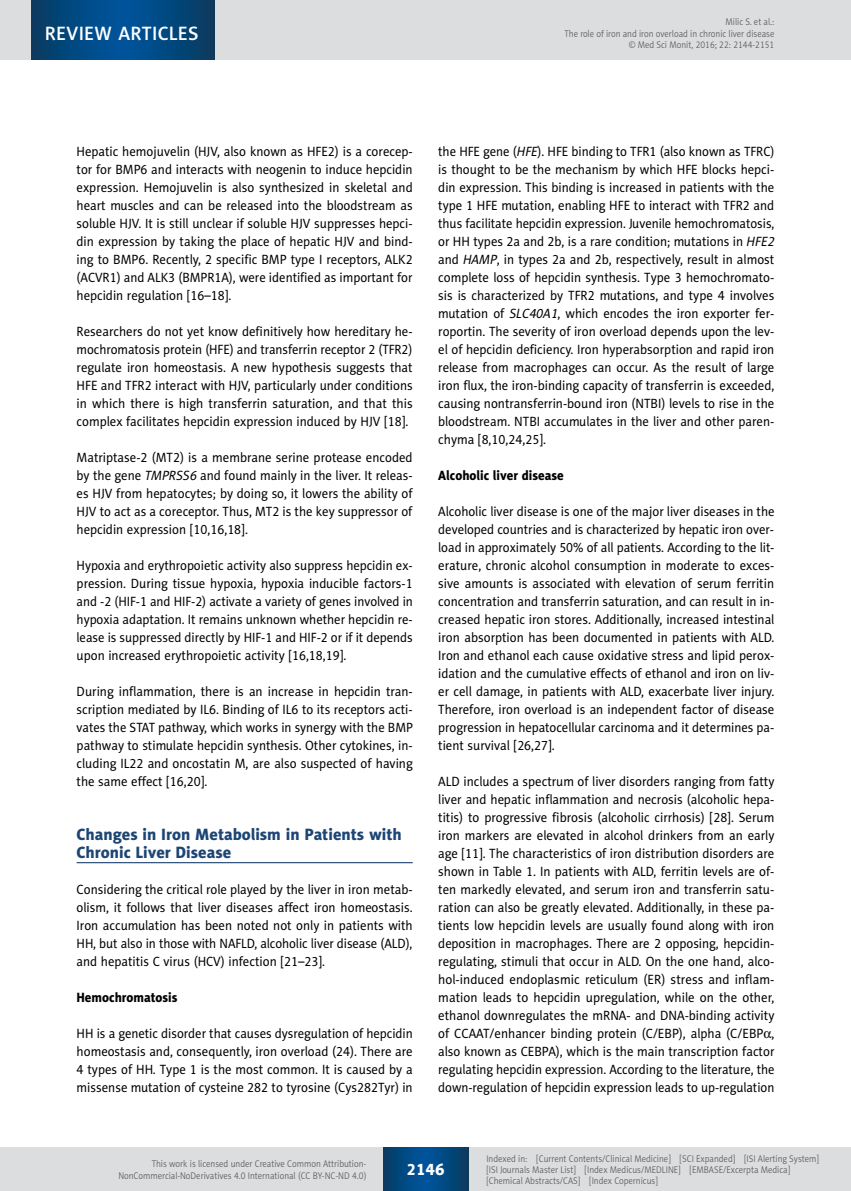
<style>
.page{position:relative;width:851px;height:1191px;background:#fff}
.page>*{position:absolute;margin:0;border:0;box-sizing:border-box;transform-origin:0 0}
.t1{font:19.5px "Naomi Sans EFN Medium";letter-spacing:.015em;color:#fff}
.t2{font:16.5px/18px "Naomi Sans EFN Heavy";color:#1d4574}
.t3{font:16.5px "Naomi Sans EFN Heavy";color:#fff}
.t4{font:13.5px/18px "Naomi Sans EFN";color:#000;text-align:justify;scale:.95 1}
.t5{font:13.5px/18px "Naomi Sans EFN";color:#000;text-align:justify;scale:.94 1}
.t6{font:13.5px "Naomi Sans EFN Heavy";color:#000;scale:.95 1}
.t7{font:9.75px/11.2px "Naomi Sans EFN Light";color:#58595b;text-align:right;scale:.9 1}
.s1{font-style:italic}
.s2{font-family:"Standard Sym L"}
</style>
<div class="page">
<hr style="left:77px;top:862px;width:335px;height:1px;background:#002b5c">
<div style="left:0;top:1148px;width:850px;height:43px;background:#dcddde"></div>
<svg style="left:383px;top:1147px;width:85px;height:43px;background:#02487f"></svg>
<div style="left:0;top:0;width:850px;height:60px;background:#dcddde"></div>
<hr style="left:850px;top:0;width:1px;height:60px;background:#dcddde">
<svg style="left:32px;top:0;width:183px;height:60px;background:#02487f"></svg>
<h1 class="t1" style="left:45px;top:22px;width:155px">REVIEW ARTICLES</h1>
<p class="t7" style="left:564px;top:16px;width:235px">Milic S. et al.:<br>The role of iron and iron overload in chronic liver disease © Med Sci Monit, 2016; 22: 2144-2151</p>
<p class="t4" style="left:77px;top:142px;width:355px">Hepatic hemojuvelin (HJV, also known as HFE2) is a corecep&shy;tor for BMP6 and interacts with neogenin to induce hepcidin expression. Hemojuvelin is also synthesized in skeletal and heart muscles and can be released into the bloodstream as soluble HJV. It is still unclear if soluble HJV suppresses hepci&shy;din expression by taking the place of hepatic HJV and bind&shy;ing to BMP6. Recently, 2 specific BMP type I receptors, ALK2 (ACVR1) and ALK3 (BMPR1A), were identified as important for hepcidin regulation [16–18].</p>
<p class="t4" style="left:77px;top:322px;width:355px">Researchers do not yet know definitively how hereditary he&shy;mochromatosis protein (HFE) and transferrin receptor 2 (TFR2) regulate iron homeostasis. A new hypothesis suggests that HFE and TFR2 interact with HJV, particularly under conditions in which there is high transferrin saturation, and that this complex facilitates hepcidin expression induced by HJV [18].</p>
<p class="t4" style="left:77px;top:448px;width:355px">Matriptase-2 (MT2) is a membrane serine protease encoded by the gene <span class="s1">TMPRSS6</span> and found mainly in the liver. It releas&shy;es HJV from hepatocytes; by doing so, it lowers the ability of HJV to act as a coreceptor. Thus, MT2 is the key suppressor of hepcidin expression [10,16,18].</p>
<p class="t5" style="left:77px;top:556px;width:359px">Hypoxia and erythropoietic activity also suppress hepcidin ex&shy;pression. During tissue hypoxia, hypoxia inducible factors-1 and -2 (HIF-1 and HIF-2) activate a variety of genes involved in hypoxia adaptation. It remains unknown whether hepcidin re&shy;lease is suppressed directly by HIF-1 and HIF-2 or if it depends upon increased erythropoietic activity [16,18,19].</p>
<p class="t4" style="left:77px;top:682px;width:355px">During inflammation, there is an increase in hepcidin tran&shy;scription mediated by IL6. Binding of IL6 to its receptors acti&shy;vates the STAT pathway, which works in synergy with the BMP pathway to stimulate hepcidin synthesis. Other cytokines, in&shy;cluding IL22 and oncostatin M, are also suspected of having the same effect [16,20].</p>
<p class="t2" style="left:77px;top:825px;width:326px">Changes in Iron Metabolism in Patients with<br>Chronic Liver Disease</p>
<p class="t4" style="left:77px;top:880px;width:355px">Considering the critical role played by the liver in iron metab&shy;olism, it follows that liver diseases affect iron homeostasis.<br>Iron accumulation has been noted not only in patients with HH, but also in those with NAFLD, alcoholic liver disease (ALD), and hepatitis C virus (HCV) infection [21–23].</p>
<p class="t6" style="left:77px;top:989px;width:108px">Hemochromatosis</p>
<p class="t5" style="left:77px;top:1024px;width:359px">HH is a genetic disorder that causes dysregulation of hepcidin homeostasis and, consequently, iron overload (24). There are 4 types of HH. Type 1 is the most common. It is caused by a missense mutation of cysteine 282 to tyrosine (Cys282Tyr) in</p>
<p class="t5" style="left:438px;top:142px;width:359px">the HFE gene (<span class="s1">HFE</span>). HFE binding to TFR1 (also known as TFRC) is thought to be the mechanism by which HFE blocks hepci&shy;din expression. This binding is increased in patients with the type 1 HFE mutation, enabling HFE to interact with TFR2 and thus facilitate hepcidin expression. Juvenile hemochromatosis, or HH types 2a and 2b, is a rare condition; mutations in <span class="s1">HFE2 </span>and <span class="s1">HAMP</span>, in types 2a and 2b, respectively, result in almost complete loss of hepcidin synthesis. Type 3 hemochromato&shy;sis is characterized by TFR2 mutations, and type 4 involves mutation of <span class="s1">SLC40A1</span>, which encodes the iron exporter fer&shy;roportin. The severity of iron overload depends upon the lev&shy;el of hepcidin deficiency. Iron hyperabsorption and rapid iron release from macrophages can occur. As the result of large iron flux, the iron-binding capacity of transferrin is exceeded, causing nontransferrin-bound iron (NTBI) levels to rise in the bloodstream. NTBI accumulates in the liver and other paren&shy;chyma [8,10,24,25].</p>
<p class="t6" style="left:438px;top:467px;width:134px">Alcoholic liver disease</p>
<p class="t4" style="left:438px;top:502px;width:355px">Alcoholic liver disease is one of the major liver diseases in the developed countries and is characterized by hepatic iron over&shy;load in approximately 50% of all patients. According to the lit&shy;erature, chronic alcohol consumption in moderate to exces&shy;sive amounts is associated with elevation of serum ferritin concentration and transferrin saturation, and can result in in&shy;creased hepatic iron stores. Additionally, increased intestinal iron absorption has been documented in patients with ALD.<br>Iron and ethanol each cause oxidative stress and lipid perox&shy;idation and the cumulative effects of ethanol and iron on liv&shy;er cell damage, in patients with ALD, exacerbate liver injury.<br>Therefore, iron overload is an independent factor of disease progression in hepatocellular carcinoma and it determines pa&shy;tient survival [26,27].</p>
<p class="t4" style="left:438px;top:772px;width:355px">ALD includes a spectrum of liver disorders ranging from fatty liver and hepatic inflammation and necrosis (alcoholic hepa&shy;titis) to progressive fibrosis (alcoholic cirrhosis) [28]. Serum iron markers are elevated in alcohol drinkers from an early age [11]. The characteristics of iron distribution disorders are shown in Table 1. In patients with ALD, ferritin levels are of&shy;ten markedly elevated, and serum iron and transferrin satu&shy;ration can also be greatly elevated. Additionally, in these pa&shy;tients low hepcidin levels are usually found along with iron deposition in macrophages. There are 2 opposing, hepcidin&shy;regulating, stimuli that occur in ALD. On the one hand, alco&shy;hol-induced endoplasmic reticulum (ER) stress and inflam&shy;mation leads to hepcidin upregulation, while on the other, ethanol downregulates the mRNA- and DNA-binding activity of CCAAT/enhancer binding protein (C/EBP), alpha (C/EBP<span class="s2">a</span>, also known as CEBPA), which is the main transcription factor regulating hepcidin expression. According to the literature, the down-regulation of hepcidin expression leads to up-regulation</p>
<p class="t7" style="left:118px;top:1158px;width:277px">This work is licensed under Creative Common Attribution-<br>NonCommercial-NoDerivatives 4.0 International (CC BY-NC-ND 4.0)</p>
<p class="t3" style="left:406px;top:1159px;width:40px">2146</p>
<p class="t7" style="left:486px;top:1152px;width:371px;text-align:left">Indexed in: [Current Contents/Clinical Medicine] [SCI Expanded] [ISI Alerting System] [ISI Journals Master List] [Index Medicus/MEDLINE] [EMBASE/Excerpta Medica] [Chemical Abstracts/CAS] [Index Copernicus]</p>
</div>
